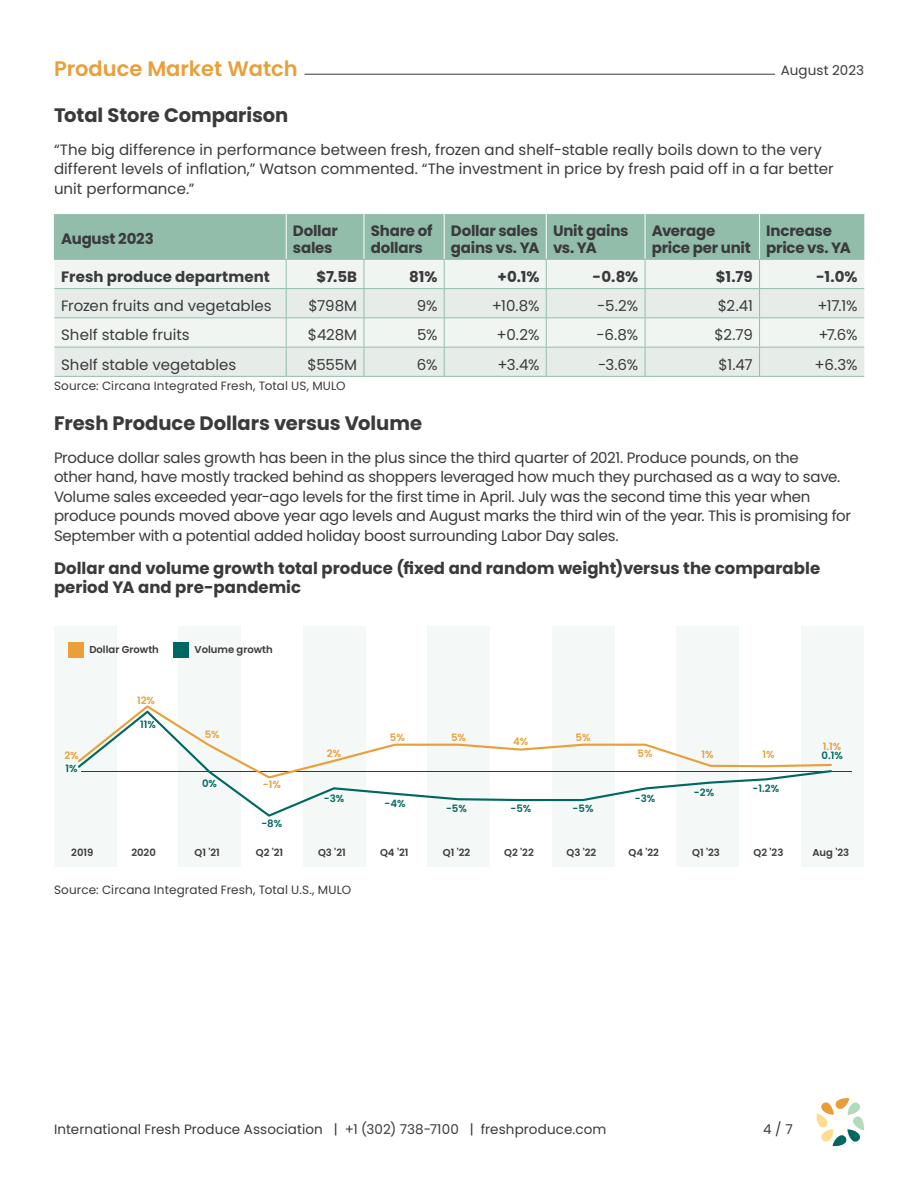
<style>
.page{position:relative;width:918px;height:1188px;background:#fff}
.page>*{position:absolute;margin:0;border:0;box-sizing:border-box;transform-origin:0 0}
.t1{font:600 21px "Poppins";color:#e99f3a}
.disclaimer{font:700 19.5px "Poppins";letter-spacing:-.005em;color:#3b393c}
.Table_Header{font:700 16.5px/19.5px "Poppins";color:#3b393c}
.Body{font:15px/19.5px "Poppins";letter-spacing:-.015em;color:#3b393c}
.Body-2{font:15px/19.5px "Poppins";letter-spacing:.005em;color:#3b393c}
.Body-3{font:700 15px/16.5px "Poppins";letter-spacing:-.015em;color:#3b393c}
.Body-4{font:700 15px "Poppins";letter-spacing:.005em;color:#3b393c}
.t2{font:13.5px "Poppins";letter-spacing:.01em;color:#3b393c}
.disclaimer-2{font:12px "Poppins";letter-spacing:.01em;color:#3b393c}
.Body-5{font:12px "Poppins";letter-spacing:.01em;color:#3b393c}
.t3{font:600 10.2px "Poppins";color:#006860}
.t4{font:600 10.2px/9px "Poppins";color:#ea9f39}
.t5{font:600 10.05px "Poppins";color:#3c393c}
.s1{color:#006860}
</style>
<div class="page">
<svg style="left:817px;top:1098px;width:47px;height:48px"></svg>
<hr style="left:305px;top:74px;width:470px;height:1px;background:#3b393c">
<hr style="left:54px;top:376px;width:232px;height:1px;background:#91bdaa">
<hr style="left:286px;top:376px;width:78px;height:1px;background:#91bdaa">
<hr style="left:364px;top:376px;width:80px;height:1px;background:#91bdaa">
<hr style="left:444px;top:376px;width:102px;height:1px;background:#91bdaa">
<hr style="left:546px;top:376px;width:99px;height:1px;background:#91bdaa">
<hr style="left:645px;top:376px;width:115px;height:1px;background:#91bdaa">
<svg style="left:54px;top:214px;width:810px;height:162px"></svg>
<hr style="left:760px;top:347px;width:104px;height:1px;background:#91bdaa">
<hr style="left:760px;top:376px;width:104px;height:1px;background:#91bdaa">
<div style="left:676px;top:626px;width:63px;height:241px;background:#f4f8f7"></div>
<div style="left:801px;top:626px;width:62px;height:241px;background:#f4f8f7"></div>
<div style="left:552px;top:626px;width:62px;height:241px;background:#f4f8f7"></div>
<div style="left:427px;top:626px;width:63px;height:241px;background:#f4f8f7"></div>
<div style="left:54px;top:626px;width:62px;height:241px;background:#f4f8f7"></div>
<div style="left:178px;top:626px;width:63px;height:241px;background:#f4f8f7"></div>
<div style="left:303px;top:626px;width:62px;height:241px;background:#f4f8f7"></div>
<hr style="left:81px;top:772px;width:771px;height:1px;background:#3c393c">
<div style="left:173px;top:642px;width:16px;height:15px;background:#006860"></div>
<div style="left:68px;top:642px;width:16px;height:15px;background:#ea9f39"></div>
<svg style="left:116px;top:779px;width:661px;height:38px"></svg>
<svg style="left:78px;top:705px;width:754px;height:74px"></svg>
<h1 class="t1" style="left:54px;top:57px;width:245px">Produce Market Watch</h1>
<p class="t2" style="left:781px;top:63px;width:85px">August 2023</p>
<p class="disclaimer" style="left:54px;top:104px;width:236px">Total Store Comparison</p>
<p class="Body-2" style="left:54px;top:140px;width:781px">“The big difference in performance between fresh, frozen and shelf-stable really boils down to the very different levels of inflation,” Watson commented. “The investment in price by fresh paid off in a far better unit performance.”</p>
<p class="Body-3" style="left:61px;top:231px;width:94px">August 2023</p>
<p class="Body-3" style="left:293px;top:223px;width:47px">Dollar sales</p>
<p class="Body-3" style="left:371px;top:223px;width:63px">Share of dollars</p>
<p class="Body-3" style="left:451px;top:223px;width:90px">Dollar sales gains vs. YA</p>
<p class="Body-3" style="left:553px;top:223px;width:77px">Unit gains vs. YA</p>
<p class="Body-3" style="left:652px;top:223px;width:101px">Average price per unit</p>
<p class="Body-3" style="left:766px;top:223px;width:86px">Increase price vs. YA</p>
<p class="Body-4" style="left:61px;top:268px;width:210px">Fresh produce department</p>
<p class="Body-3" style="left:317px;top:268px;width:42px">$7.5B</p>
<p class="Body-3" style="left:409px;top:268px;width:30px">81%</p>
<p class="Body-3" style="left:498px;top:268px;width:43px">+0.1%</p>
<p class="Body-3" style="left:593px;top:268px;width:47px">-0.8%</p>
<p class="Body-3" style="left:716px;top:268px;width:39px">$1.79</p>
<p class="Body-3" style="left:816px;top:268px;width:43px">-1.0%</p>
<p class="Body" style="left:61px;top:296px;width:212px">Frozen fruits and vegetables</p>
<p class="Body" style="left:309px;top:296px;width:50px">$798M</p>
<p class="Body" style="left:417px;top:296px;width:22px">9%</p>
<p class="Body" style="left:492px;top:296px;width:49px">+10.8%</p>
<p class="Body" style="left:597px;top:296px;width:43px">-5.2%</p>
<p class="Body" style="left:718px;top:296px;width:37px">$2.41</p>
<p class="Body" style="left:817px;top:296px;width:42px">+17.1%</p>
<p class="Body-2" style="left:61px;top:325px;width:130px">Shelf stable fruits</p>
<p class="Body" style="left:308px;top:325px;width:51px">$428M</p>
<p class="Body" style="left:417px;top:325px;width:22px">5%</p>
<p class="Body" style="left:497px;top:325px;width:44px">+0.2%</p>
<p class="Body" style="left:596px;top:325px;width:43px">-6.8%</p>
<p class="Body" style="left:715px;top:325px;width:40px">$2.79</p>
<p class="Body" style="left:818px;top:325px;width:41px">+7.6%</p>
<p class="Body-2" style="left:61px;top:355px;width:177px">Shelf stable vegetables</p>
<p class="Body" style="left:307px;top:355px;width:51px">$555M</p>
<p class="Body" style="left:417px;top:355px;width:22px">6%</p>
<p class="Body" style="left:497px;top:355px;width:44px">+3.4%</p>
<p class="Body" style="left:598px;top:355px;width:42px">-3.6%</p>
<p class="Body" style="left:719px;top:355px;width:36px">$1.47</p>
<p class="Body" style="left:815px;top:355px;width:44px">+6.3%</p>
<p class="Body-5" style="left:54px;top:379px;width:293px">Source: Circana Integrated Fresh, Total US, MULO</p>
<p class="disclaimer" style="left:54px;top:412px;width:370px">Fresh Produce Dollars versus Volume</p>
<p class="Body" style="left:54px;top:448px;width:799px">Produce dollar sales growth has been in the plus since the third quarter of 2021. Produce pounds, on the<br>other hand, have mostly tracked behind as shoppers leveraged how much they purchased as a way to save.<br>Volume sales exceeded year-ago levels for the first time in April. July was the second time this year when produce pounds moved above year ago levels and August marks the third win of the year. This is promising for September with a potential added holiday boost surrounding Labor Day sales.</p>
<p class="Table_Header" style="left:54px;top:559px;width:768px">Dollar and volume growth total produce (fixed and random weight)versus the comparable period YA and pre-pandemic</p>
<p class="t5" style="left:89px;top:644px;width:71px">Dollar Growth</p>
<p class="t5" style="left:195px;top:644px;width:80px">Volume growth</p>
<p class="t4" style="left:137px;top:696px;width:19px">12%</p>
<p class="t4" style="left:64px;top:751px;width:16px">2%</p>
<p class="t3" style="left:65px;top:764px;width:14px">1%</p>
<p class="t3" style="left:140px;top:720px;width:17px">11%</p>
<p class="t4" style="left:205px;top:731px;width:16px">5%</p>
<p class="t3" style="left:202px;top:778px;width:17px">0%</p>
<p class="t4" style="left:263px;top:781px;width:20px">-1%</p>
<p class="t3" style="left:261px;top:818px;width:22px">-8%</p>
<p class="t4" style="left:327px;top:750px;width:16px">2%</p>
<p class="t4" style="left:390px;top:734px;width:16px">5%</p>
<p class="t4" style="left:451px;top:734px;width:16px">5%</p>
<p class="t4" style="left:576px;top:734px;width:16px">5%</p>
<p class="t4" style="left:513px;top:737px;width:17px">4%</p>
<p class="t4" style="left:638px;top:750px;width:16px">5%</p>
<p class="t4" style="left:701px;top:751px;width:14px">1%</p>
<p class="t4" style="left:762px;top:751px;width:14px">1%</p>
<p class="t3" style="left:324px;top:793px;width:22px">-3%</p>
<p class="t3" style="left:635px;top:793px;width:22px">-3%</p>
<p class="t3" style="left:385px;top:799px;width:23px">-4%</p>
<p class="t3" style="left:446px;top:803px;width:22px">-5%</p>
<p class="t3" style="left:510px;top:803px;width:22px">-5%</p>
<p class="t3" style="left:573px;top:803px;width:22px">-5%</p>
<p class="t3" style="left:694px;top:788px;width:22px">-2%</p>
<p class="t3" style="left:753px;top:783px;width:28px">-1.2%</p>
<p class="t4" style="left:822px;top:743px;width:23px">1.1%<br><span class="s1">0.1%</span></p>
<p class="t5" style="left:71px;top:848px;width:24px">2019</p>
<p class="t5" style="left:131px;top:848px;width:26px">2020</p>
<p class="t5" style="left:194px;top:848px;width:27px">Q1 ’21</p>
<p class="t5" style="left:256px;top:848px;width:29px">Q2 ’21</p>
<p class="t5" style="left:318px;top:848px;width:29px">Q3 ’21</p>
<p class="t5" style="left:380px;top:848px;width:30px">Q4 ’21</p>
<p class="t5" style="left:443px;top:848px;width:29px">Q1 ’22</p>
<p class="t5" style="left:504px;top:848px;width:31px">Q2 ’22</p>
<p class="t5" style="left:566px;top:848px;width:31px">Q3 ’22</p>
<p class="t5" style="left:629px;top:848px;width:32px">Q4 ’22</p>
<p class="t5" style="left:692px;top:848px;width:29px">Q1 ’23</p>
<p class="t5" style="left:754px;top:848px;width:31px">Q2 ’23</p>
<p class="t5" style="left:812px;top:848px;width:38px">Aug ’23</p>
<p class="disclaimer-2" style="left:54px;top:883px;width:299px">Source: Circana Integrated Fresh, Total U.S., MULO</p>
<p class="t2" style="left:54px;top:1121px;width:554px">International Fresh Produce Association | +1 (302) 738-7100 | freshproduce.com</p>
<p class="t2" style="left:763px;top:1121px;width:31px">4 / 7</p>
</div>
